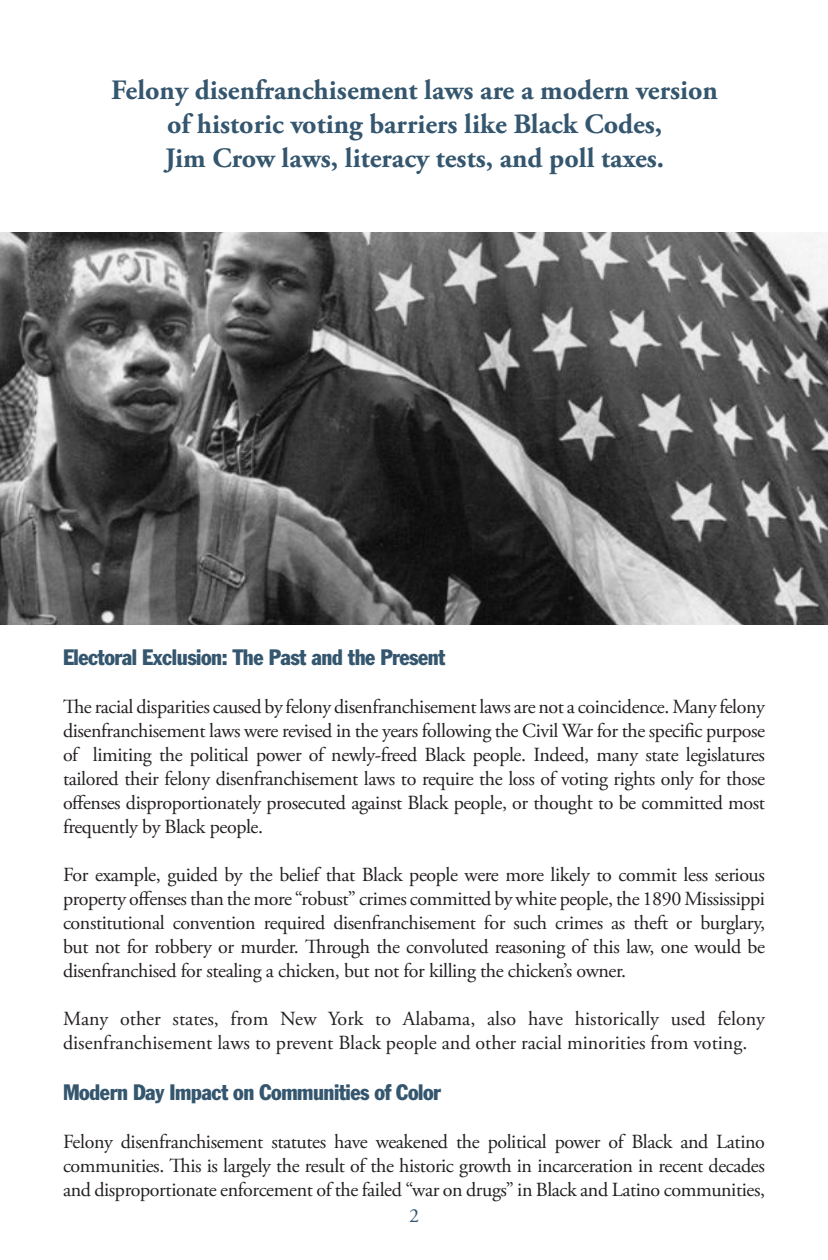
<style>
.page{position:relative;width:828px;height:1260px;background:#fff}
.page>*{position:absolute;margin:0;border:0;box-sizing:border-box;transform-origin:0 0}
.t1{font:700 28px "Adobe Garamond Pro";color:#34566e}
.t2{font:condensed 22px "Franklin Gothic Std";letter-spacing:-.02em;color:#34566e}
.t3{font:20px/24px "Adobe Garamond Pro";letter-spacing:-.02em;color:#231f20;text-align:justify}
.t4{font:20px/24px "Adobe Garamond Pro";color:#231f20}
.t5{font:20px "Adobe Garamond Pro";color:#34566e}
</style>
<div class="page">
<img style="left:0;top:232px;width:828px;height:392px">
<p class="t1" style="left:111px;top:74px;width:608px">Felony disenfranchisement laws are a modern version</p>
<p class="t1" style="left:167px;top:108px;width:497px">of historic voting barriers like Black Codes,</p>
<p class="t1" style="left:165px;top:141px;width:501px">Jim Crow laws, literacy tests, and poll taxes.</p>
<p class="t2" style="left:63px;top:644px;width:384px">Electoral Exclusion: The Past and the Present</p>
<p class="t3" style="left:63px;top:696px;width:704px">The racial disparities caused by felony disenfranchisement laws are not a coincidence. Many felony disenfranchisement laws were revised in the years following the Civil War for the specific purpose of limiting the political power of newly-freed Black people. Indeed, many state legislatures tailored their felony disenfranchisement laws to require the loss of voting rights only for those offenses disproportionately prosecuted against Black people, or thought to be committed most frequently by Black people.</p>
<p class="t3" style="left:63px;top:864px;width:704px">For example, guided by the belief that Black people were more likely to commit less serious property offenses than the more “robust” crimes committed by white people, the 1890 Mississippi constitutional convention required disenfranchisement for such crimes as theft or burglary, but not for robbery or murder. Through the convoluted reasoning of this law, one would be disenfranchised for stealing a chicken, but not for killing the chicken’s owner.</p>
<p class="t4" style="left:63px;top:1008px;width:704px">Many other states, from New York to Alabama, also have historically used felony disenfranchisement laws to prevent Black people and other racial minorities from voting.</p>
<p class="t2" style="left:63px;top:1079px;width:379px">Modern Day Impact on Communities of Color</p>
<p class="t3" style="left:63px;top:1130px;width:704px">Felony disenfranchisement statutes have weakened the political power of Black and Latino communities. This is largely the result of the historic growth in incarceration in recent decades and disproportionate enforcement of the failed “war on drugs” in Black and Latino communities,</p>
<p class="t5" style="left:409px;top:1203px;width:11px">2</p>
</div>
